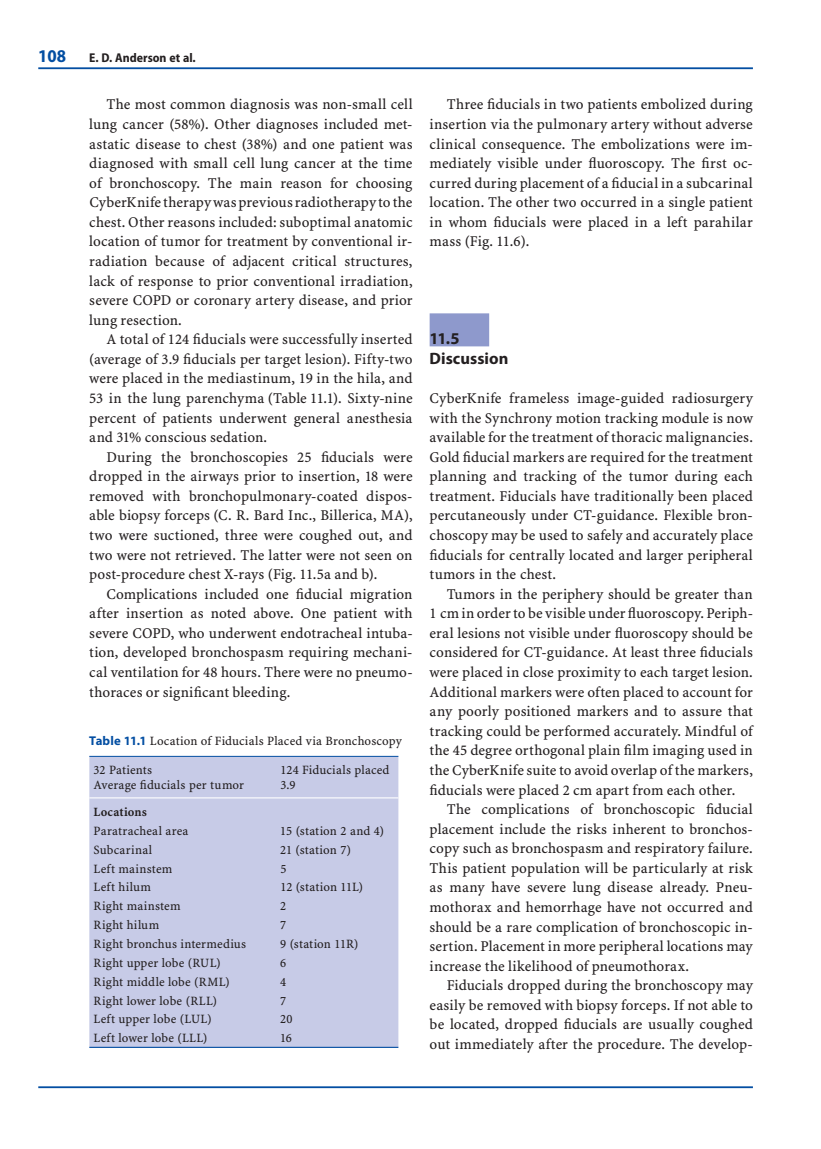
<style>
.page{position:relative;width:821px;height:1149px;background:#fff}
.page>*{position:absolute;margin:0;border:0;box-sizing:border-box;transform-origin:0 0}
.t1{font:700 semi-condensed 18px "Myriad Pro";color:#034ea2}
.t2{font:700 16.5px/19.5px "Myriad Pro";letter-spacing:.005em;color:#231f20}
.t3{font:15px/19.5px "S Minion Plus Tab";letter-spacing:.005em;color:#231f20;text-align:justify}
.t4{font:12.75px/15px "S Minion Plus Tab";letter-spacing:.01em;color:#231f20}
.t5{font:700 semi-condensed 12.75px "Myriad Pro";color:#231f20}
.t6{font:12.75px "S Minion Plus Tab";letter-spacing:.03em;color:#231f20}
.t7{font:700 12.75px "S Minion Plus Tab";letter-spacing:.015em;color:#231f20}
.s1{font-family:"Myriad Pro";font-weight:700;color:#034ea2}
</style>
<div class="page">
<hr style="left:38px;top:1085px;width:715px;height:2px;background:#034ea2">
<hr style="left:38px;top:67px;width:715px;height:2px;background:#034ea2">
<div style="left:429px;top:313px;width:60px;height:33px;background:#8e99cc"></div>
<div style="left:89px;top:756px;width:309px;height:290px;background:#c7cbe7"></div>
<hr style="left:89px;top:797px;width:187px;height:1px;background:#fff">
<hr style="left:276px;top:797px;width:122px;height:1px;background:#fff">
<hr style="left:89px;top:1046px;width:187px;height:1px;background:#034ea2">
<hr style="left:276px;top:1046px;width:122px;height:1px;background:#034ea2">
<hr style="left:89px;top:755px;width:187px;height:1px;background:#034ea2">
<hr style="left:276px;top:755px;width:122px;height:1px;background:#034ea2">
<p class="t1" style="left:38px;top:49px;width:29px">108</p>
<p class="t5" style="left:89px;top:53px;width:108px">E. D. Anderson et al.</p>
<p class="t3" style="left:89px;top:96px;width:325px;text-indent:17px">The most common diagnosis was non-small cell lung cancer (58%). Other diagnoses included met&shy;astatic disease to chest (38%) and one patient was diagnosed with small cell lung cancer at the time of bronchoscopy. The main reason for choosing CyberKnife therapy was previous radiotherapy to the chest. Other reasons included: suboptimal anatomic location of tumor for treatment by conventional ir&shy;radiation because of adjacent critical structures, lack of response to prior conventional irradiation, severe COPD or coronary artery disease, and prior lung resection.</p>
<p class="t3" style="left:89px;top:331px;width:325px;text-indent:17px">A total of 124 fiducials were successfully inserted (average of 3.9 fiducials per target lesion). Fifty-two were placed in the mediastinum, 19 in the hila, and 53 in the lung parenchyma (Table 11.1). Sixty-nine percent of patients underwent general anesthesia and 31% conscious sedation.</p>
<p class="t3" style="left:89px;top:448px;width:325px;text-indent:17px">During the bronchoscopies 25 fiducials were dropped in the airways prior to insertion, 18 were removed with bronchopulmonary-coated dispos&shy;able biopsy forceps (C. R. Bard Inc., Billerica, MA), two were suctioned, three were coughed out, and two were not retrieved. The latter were not seen on post-procedure chest X-rays (Fig. 11.5a and b).</p>
<p class="t3" style="left:89px;top:585px;width:325px;text-indent:17px">Complications included one fiducial migration after insertion as noted above. One patient with severe COPD, who underwent endotracheal intuba&shy;tion, developed bronchospasm requiring mechani&shy;cal ventilation for 48 hours. There were no pneumo&shy;thoraces or significant bleeding.</p>
<p class="t4" style="left:89px;top:734px;width:314px"><span class="s1">Table 11.1</span> Location of Fiducials Placed via Bronchoscopy</p>
<p class="t4" style="left:94px;top:763px;width:152px">32 Patients<br>Average fiducials per tumor</p>
<p class="t4" style="left:280px;top:763px;width:111px">124 Fiducials placed<br>3.9</p>
<p class="t7" style="left:94px;top:806px;width:55px">Locations</p>
<p class="t4" style="left:94px;top:824px;width:96px">Paratracheal area</p>
<p class="t4" style="left:280px;top:824px;width:105px">15 (station 2 and 4)</p>
<p class="t4" style="left:94px;top:842px;width:60px">Subcarinal</p>
<p class="t4" style="left:280px;top:842px;width:72px">21 (station 7)</p>
<p class="t4" style="left:94px;top:861px;width:80px">Left mainstem</p>
<p class="t4" style="left:280px;top:861px;width:8px">5</p>
<p class="t4" style="left:94px;top:880px;width:59px">Left hilum</p>
<p class="t4" style="left:280px;top:880px;width:84px">12 (station 11L)</p>
<p class="t4" style="left:94px;top:899px;width:88px">Right mainstem</p>
<p class="t4" style="left:280px;top:899px;width:8px">2</p>
<p class="t6" style="left:94px;top:919px;width:67px">Right hilum</p>
<p class="t4" style="left:280px;top:918px;width:8px">7</p>
<p class="t4" style="left:94px;top:937px;width:154px">Right bronchus intermedius</p>
<p class="t4" style="left:280px;top:937px;width:80px">9 (station 11R)</p>
<p class="t4" style="left:94px;top:955px;width:129px">Right upper lobe (RUL)</p>
<p class="t4" style="left:280px;top:955px;width:8px">6</p>
<p class="t4" style="left:94px;top:974px;width:138px">Right middle lobe (RML)</p>
<p class="t4" style="left:280px;top:974px;width:8px">4</p>
<p class="t4" style="left:94px;top:993px;width:125px">Right lower lobe (RLL)</p>
<p class="t4" style="left:280px;top:993px;width:8px">7</p>
<p class="t4" style="left:94px;top:1012px;width:120px">Left upper lobe (LUL)</p>
<p class="t4" style="left:280px;top:1012px;width:14px">20</p>
<p class="t4" style="left:94px;top:1031px;width:115px">Left lower lobe (LLL)</p>
<p class="t4" style="left:280px;top:1031px;width:13px">16</p>
<p class="t3" style="left:429px;top:96px;width:325px;text-indent:17px">Three fiducials in two patients embolized during insertion via the pulmonary artery without adverse clinical consequence. The embolizations were im&shy;mediately visible under fluoroscopy. The first oc&shy;curred during placement of a fiducial in a subcarinal location. The other two occurred in a single patient in whom fiducials were placed in a left parahilar mass (Fig. 11.6).</p>
<p class="t2" style="left:429px;top:330px;width:80px">11.5<br>Discussion</p>
<p class="t3" style="left:429px;top:389px;width:325px">CyberKnife frameless image-guided radiosurgery with the Synchrony motion tracking module is now available for the treatment of thoracic malignancies.<br>Gold fiducial markers are required for the treatment planning and tracking of the tumor during each treatment. Fiducials have traditionally been placed percutaneously under CT-guidance. Flexible bron&shy;choscopy may be used to safely and accurately place fiducials for centrally located and larger peripheral tumors in the chest.</p>
<p class="t3" style="left:429px;top:585px;width:325px;text-indent:17px">Tumors in the periphery should be greater than 1 cm in order to be visible under fluoroscopy. Periph&shy;eral lesions not visible under fluoroscopy should be considered for CT-guidance. At least three fiducials were placed in close proximity to each target lesion.<br>Additional markers were often placed to account for any poorly positioned markers and to assure that tracking could be performed accurately. Mindful of the 45 degree orthogonal plain film imaging used in the CyberKnife suite to avoid overlap of the markers, fiducials were placed 2 cm apart from each other.</p>
<p class="t3" style="left:429px;top:800px;width:325px;text-indent:17px">The complications of bronchoscopic fiducial placement include the risks inherent to bronchos&shy;copy such as bronchospasm and respiratory failure.<br>This patient population will be particularly at risk as many have severe lung disease already. Pneu&shy;mothorax and hemorrhage have not occurred and should be a rare complication of bronchoscopic in&shy;sertion. Placement in more peripheral locations may increase the likelihood of pneumothorax.</p>
<p class="t3" style="left:429px;top:976px;width:325px;text-indent:17px">Fiducials dropped during the bronchoscopy may easily be removed with biopsy forceps. If not able to be located, dropped fiducials are usually coughed out immediately after the procedure. The develop-</p>
</div>
